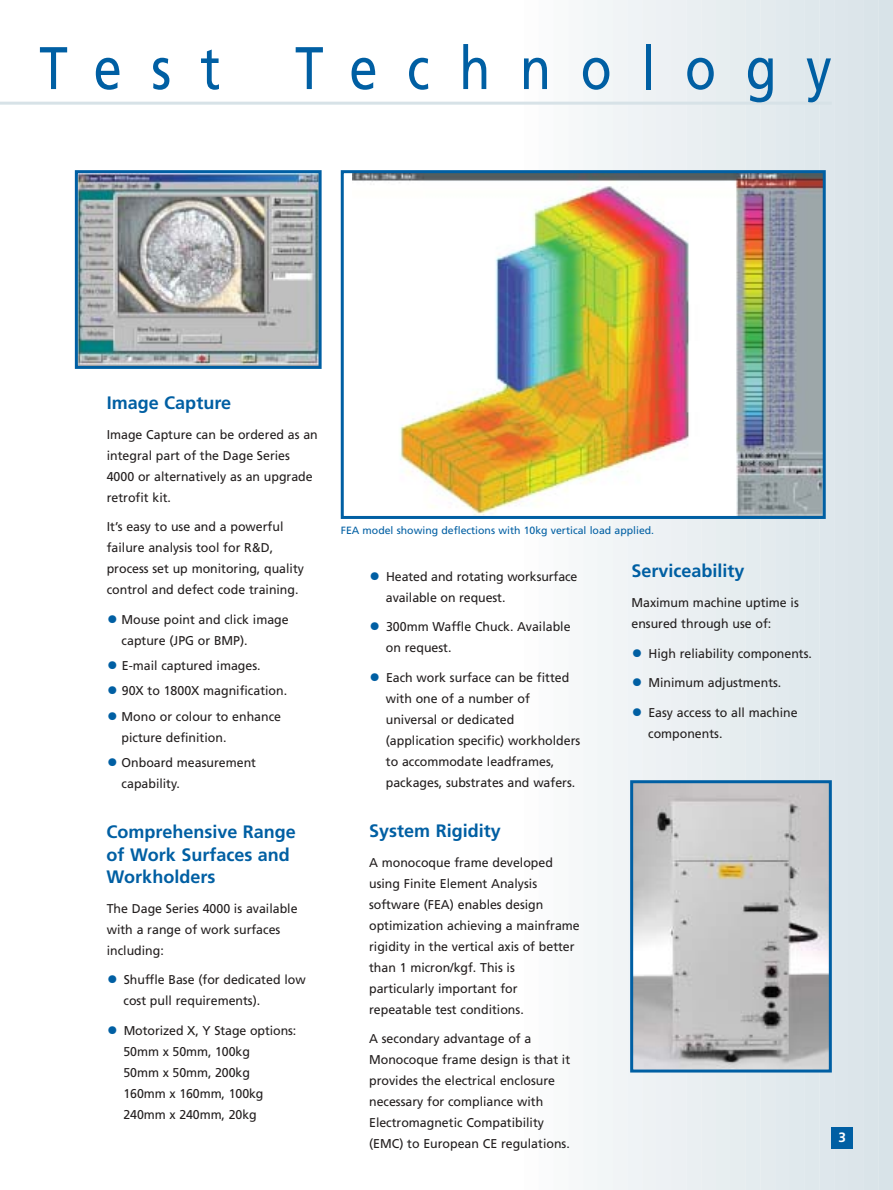
<style>
.page{position:relative;width:893px;height:1190px;background:#fff}
.page>*{position:absolute;margin:0;border:0;box-sizing:border-box;transform-origin:0 0}
.t1{font:60px "Frutiger";letter-spacing:.58em;color:#005fa3;scale:.85 1}
.t2{font:700 18px/22.5px "Frutiger";color:#005fa3}
.t3{font:700 13.5px "Frutiger";color:#fff}
.t4{font:12.75px/21px "Frutiger";color:#231f1f}
.t5{font:10.5px "Frutiger";color:#005fa3}
.s1{font-size:22.5px;color:#005fa3}
</style>
<div class="page">
<div style="left:533px;top:0;width:26px;height:1190px;background:#fafbfc"></div>
<div style="left:548px;top:0;width:26px;height:1190px;background:#f8fafa"></div>
<div style="left:562px;top:0;width:27px;height:1190px;background:#f6f8f9"></div>
<div style="left:577px;top:0;width:26px;height:1190px;background:#f4f7f8"></div>
<div style="left:592px;top:0;width:26px;height:1190px;background:#f2f6f7"></div>
<div style="left:607px;top:0;width:26px;height:1190px;background:#f1f4f6"></div>
<div style="left:622px;top:0;width:26px;height:1190px;background:#eff3f6"></div>
<div style="left:636px;top:0;width:26px;height:1190px;background:#eef2f4"></div>
<div style="left:651px;top:0;width:26px;height:1190px;background:#edf1f4"></div>
<div style="left:666px;top:0;width:26px;height:1190px;background:#ecf0f3"></div>
<div style="left:681px;top:0;width:26px;height:1190px;background:#eaeff2"></div>
<div style="left:695px;top:0;width:26px;height:1190px;background:#e9eef1"></div>
<div style="left:710px;top:0;width:26px;height:1190px;background:#e7eef0"></div>
<div style="left:725px;top:0;width:26px;height:1190px;background:#e6edef"></div>
<div style="left:740px;top:0;width:26px;height:1190px;background:#e4ecef"></div>
<div style="left:754px;top:0;width:26px;height:1190px;background:#e4ebee"></div>
<div style="left:769px;top:0;width:26px;height:1190px;background:#e2eaee"></div>
<div style="left:784px;top:0;width:26px;height:1190px;background:#e0e9ed"></div>
<div style="left:799px;top:0;width:26px;height:1190px;background:#dfe8ec"></div>
<div style="left:813px;top:0;width:26px;height:1190px;background:#dee7ec"></div>
<div style="left:828px;top:0;width:26px;height:1190px;background:#dde6eb"></div>
<div style="left:843px;top:0;width:26px;height:1190px;background:#dce5ea"></div>
<div style="left:858px;top:0;width:26px;height:1190px;background:#dae4e9"></div>
<div style="left:872px;top:0;width:20px;height:1190px;background:#d8e3e8"></div>
<hr style="left:0;top:102px;width:831px;height:3px;background:#d7e2e7">
<img style="left:79px;top:174px;width:238px;height:191px">
<div style="left:75px;top:170px;width:246px;height:199px;border:3px solid #005fa3"></div>
<div style="left:831px;top:1127px;width:21px;height:21px;background:#005fa3"></div>
<img style="left:353px;top:174px;width:468px;height:341px">
<div style="left:341px;top:170px;width:484px;height:349px;border:3px solid #005fa3"></div>
<img style="left:634px;top:784px;width:193px;height:284px">
<div style="left:630px;top:780px;width:201px;height:292px;border:3px solid #005fa3"></div>
<h1 class="t1" style="left:39px;top:44px;width:933px">Test Technology</h1>
<h2 class="t2" style="left:107px;top:393px;width:126px">Image Capture</h2>
<p class="t4" style="left:107px;top:424px;width:212px">Image Capture can be ordered as an integral part of the Dage Series<br>4000 or alternatively as an upgrade retrofit kit.</p>
<p class="t4" style="left:107px;top:517px;width:199px">It’s easy to use and a powerful failure analysis tool for R&amp;D, process set up monitoring, quality control and defect code training.</p>
<p class="t4" style="left:122px;top:610px;width:168px;text-indent:-15px"><span class="s1">•</span> Mouse point and click image capture (JPG or BMP).</p>
<p class="t4" style="left:107px;top:656px;width:155px"><span class="s1">•</span> E-mail captured images.</p>
<p class="t4" style="left:107px;top:681px;width:182px"><span class="s1">•</span> 90X to 1800X magnification.</p>
<p class="t4" style="left:122px;top:706px;width:161px;text-indent:-15px"><span class="s1">•</span> Mono or colour to enhance picture definition.</p>
<p class="t4" style="left:122px;top:753px;width:136px;text-indent:-15px"><span class="s1">•</span> Onboard measurement capability.</p>
<h2 class="t2" style="left:107px;top:822px;width:191px">Comprehensive Range of Work Surfaces and<br>Workholders</h2>
<p class="t4" style="left:107px;top:898px;width:192px">The Dage Series 4000 is available with a range of work surfaces including:</p>
<p class="t4" style="left:123px;top:970px;width:184px;text-indent:-17px"><span class="s1">•</span> Shuffle Base (for dedicated low cost pull requirements).</p>
<p class="t4" style="left:123px;top:1020px;width:174px;text-indent:-17px"><span class="s1">•</span> Motorized X, Y Stage options:<br>50mm x 50mm, 100kg<br>50mm x 50mm, 200kg<br>160mm x 160mm, 100kg<br>240mm x 240mm, 20kg</p>
<p class="t5" style="left:341px;top:526px;width:315px">FEA model showing deflections with 10kg vertical load applied.</p>
<p class="t4" style="left:386px;top:567px;width:193px;text-indent:-17px"><span class="s1">•</span> Heated and rotating worksurface available on request.</p>
<p class="t4" style="left:386px;top:617px;width:186px;text-indent:-17px"><span class="s1">•</span> 300mm Waffle Chuck. Available on request.</p>
<p class="t4" style="left:386px;top:668px;width:196px;text-indent:-17px"><span class="s1">•</span> Each work surface can be fitted with one of a number of universal or dedicated (application specific) workholders to accommodate leadframes, packages, substrates and wafers.</p>
<h2 class="t2" style="left:369px;top:821px;width:133px">System Rigidity</h2>
<p class="t4" style="left:369px;top:852px;width:212px">A monocoque frame developed using Finite Element Analysis software (FEA) enables design optimization achieving a mainframe rigidity in the vertical axis of better than 1 micron/kgf. This is particularly important for repeatable test conditions.</p>
<p class="t4" style="left:369px;top:1029px;width:202px">A secondary advantage of a<br>Monocoque frame design is that it provides the electrical enclosure necessary for compliance with<br>Electromagnetic Compatibility (EMC) to European CE regulations.</p>
<h2 class="t2" style="left:631px;top:561px;width:115px">Serviceability</h2>
<p class="t4" style="left:631px;top:593px;width:169px">Maximum machine uptime is ensured through use of:</p>
<p class="t4" style="left:631px;top:643px;width:182px"><span class="s1">•</span> High reliability components.</p>
<p class="t4" style="left:631px;top:673px;width:151px"><span class="s1">•</span> Minimum adjustments.</p>
<p class="t4" style="left:648px;top:702px;width:151px;text-indent:-17px"><span class="s1">•</span> Easy access to all machine components.</p>
<p class="t3" style="left:838px;top:1131px;width:9px">3</p>
</div>
